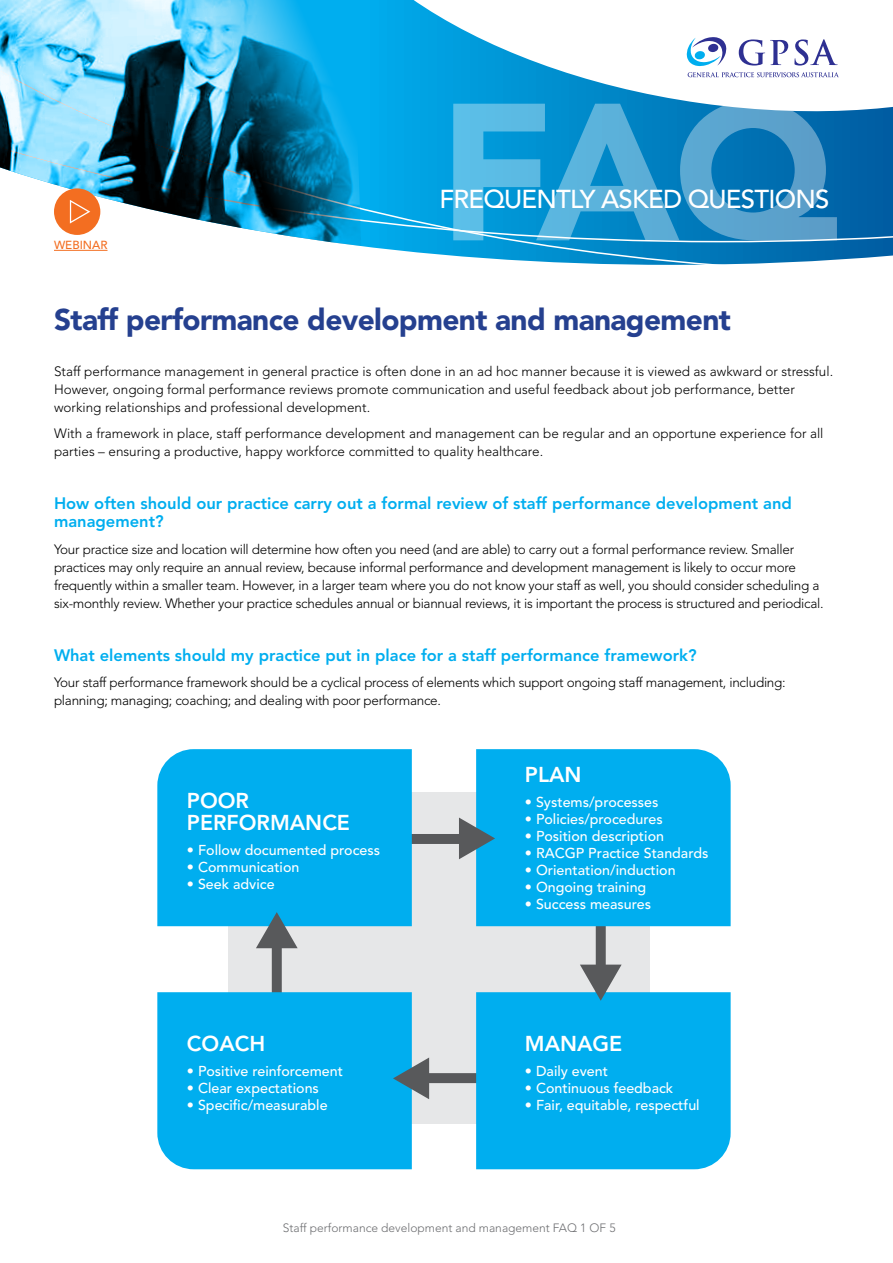
<style>
.page{position:relative;width:893px;height:1263px;background:#fff}
.page>*{position:absolute;margin:0;border:0;box-sizing:border-box;transform-origin:0 0}
.t1{font:900 192.9px "Avenir LT Std";color:#fff}
.t2{font:900 29.7px "Avenir LT Std";letter-spacing:-.02em;color:#25408f}
.t3{font:500 25.8px "Avenir LT Std";letter-spacing:-.03em;color:#fff}
.t4{font:800 21.3px/21.3px "Avenir";color:#fff}
.t5{font:800 16.5px/18px "Avenir LT Std";color:#00aeef}
.t6{font:500 14.25px "Avenir";color:#fff}
.t7{font:300 13.5px/18px "Avenir LT Std";letter-spacing:-.02em;color:#000}
.t8{font:300 13.5px/18px "Avenir LT Std";color:#000}
.t9{font:300 12px "Avenir LT Std";color:#6d6e71}
.t10{font:500 11.7px "Avenir LT Std";color:#f36e21}
</style>
<div class="page">
<svg style="left:361px;top:136px;width:532px;height:129px;background:#0e8ac8"></svg>
<svg style="left:361px;top:0;width:532px;height:136px"></svg>
<svg style="left:687px;top:37px;width:39px;height:29px"></svg>
<svg style="left:688px;top:72px;width:151px;height:5px"></svg>
<svg style="left:739px;top:39px;width:49px;height:27px"></svg>
<svg style="left:794px;top:39px;width:44px;height:27px"></svg>
<img style="left:0;top:0;width:361px;height:250px">
<div style="left:229px;top:792px;width:421px;height:331px;background:#e6e7e8"></div>
<div style="left:272px;top:834px;width:334px;height:249px;border:10px solid #58595b"></div>
<div style="left:157px;top:992px;width:255px;height:177px;background:#00aeef"></div>
<div style="left:476px;top:992px;width:255px;height:177px;background:#00aeef"></div>
<div style="left:157px;top:749px;width:255px;height:177px;background:#00aeef"></div>
<div style="left:476px;top:749px;width:255px;height:177px;background:#00aeef"></div>
<svg style="left:256px;top:912px;width:42px;height:36px"></svg>
<svg style="left:580px;top:964px;width:42px;height:37px"></svg>
<svg style="left:459px;top:817px;width:36px;height:42px;background:#468aa4"></svg>
<svg style="left:393px;top:1057px;width:36px;height:42px;background:#468aa4"></svg>
<hr style="left:54px;top:250px;width:54px;height:1px;background:#f36e21">
<div style="left:54px;top:188px;width:46px;height:47px;background:#f36e21;border-radius:50%"></div>
<svg style="left:70px;top:200px;width:20px;height:24px"></svg>
<p class="t10" style="left:54px;top:238px;width:55px">WEBINAR</p>
<h1 class="t1" style="left:438px;top:56px;width:401px">FAQ</h1>
<h3 class="t3" style="left:439px;top:184px;width:391px">FREQUENTLY ASKED QUESTIONS</h3>
<h2 class="t2" style="left:54px;top:302px;width:678px">Staff performance development and management</h2>
<p class="t8" style="left:54px;top:362px;width:781px">Staff performance management in general practice is often done in an ad hoc manner because it is viewed as awkward or stressful.<br>However, ongoing formal performance reviews promote communication and useful feedback about job performance, better working relationships and professional development.</p>
<p class="t8" style="left:54px;top:425px;width:771px">With a framework in place, staff performance development and management can be regular and an opportune experience for all parties – ensuring a productive, happy workforce committed to quality healthcare.</p>
<p class="t5" style="left:54px;top:495px;width:739px">How often should our practice carry out a formal review of staff performance development and management?</p>
<p class="t7" style="left:54px;top:540px;width:771px">Your practice size and location will determine how often you need (and are able) to carry out a formal performance review. Smaller practices may only require an annual review, because informal performance and development management is likely to occur more frequently within a smaller team. However, in a larger team where you do not know your staff as well, you should consider scheduling a six-monthly review. Whether your practice schedules annual or biannual reviews, it is important the process is structured and periodical.</p>
<p class="t5" style="left:54px;top:646px;width:644px">What elements should my practice put in place for a staff performance framework?</p>
<p class="t7" style="left:54px;top:674px;width:733px">Your staff performance framework should be a cyclical process of elements which support ongoing staff management, including: planning; managing; coaching; and dealing with poor performance.</p>
<h3 class="t4" style="left:187px;top:790px;width:165px">POOR<br>PERFORMANCE</h3>
<p class="t6" style="left:187px;top:842px;width:195px">• Follow documented process</p>
<p class="t6" style="left:187px;top:859px;width:114px">• Communication</p>
<p class="t6" style="left:187px;top:876px;width:89px">• Seek advice</p>
<h3 class="t4" style="left:187px;top:1033px;width:80px">COACH</h3>
<p class="t6" style="left:187px;top:1063px;width:158px">• Positive reinforcement</p>
<p class="t6" style="left:187px;top:1080px;width:133px">• Clear expectations</p>
<p class="t6" style="left:187px;top:1097px;width:142px">• Specific/measurable</p>
<h3 class="t4" style="left:525px;top:763px;width:58px">PLAN</h3>
<p class="t6" style="left:525px;top:793px;width:135px">• Systems/processes</p>
<p class="t6" style="left:525px;top:811px;width:139px">• Policies/procedures</p>
<p class="t6" style="left:525px;top:828px;width:141px">• Position description</p>
<p class="t6" style="left:525px;top:845px;width:185px">• RACGP Practice Standards</p>
<p class="t6" style="left:525px;top:862px;width:152px">• Orientation/induction</p>
<p class="t6" style="left:525px;top:879px;width:123px">• Ongoing training</p>
<p class="t6" style="left:525px;top:896px;width:128px">• Success measures</p>
<h3 class="t4" style="left:525px;top:1033px;width:99px">MANAGE</h3>
<p class="t6" style="left:525px;top:1063px;width:85px">• Daily event</p>
<p class="t6" style="left:525px;top:1080px;width:150px">• Continuous feedback</p>
<p class="t6" style="left:525px;top:1097px;width:176px">• Fair, equitable, respectful</p>
<p class="t9" style="left:283px;top:1220px;width:334px">Staff performance development and management FAQ 1 OF 5</p>
</div>
